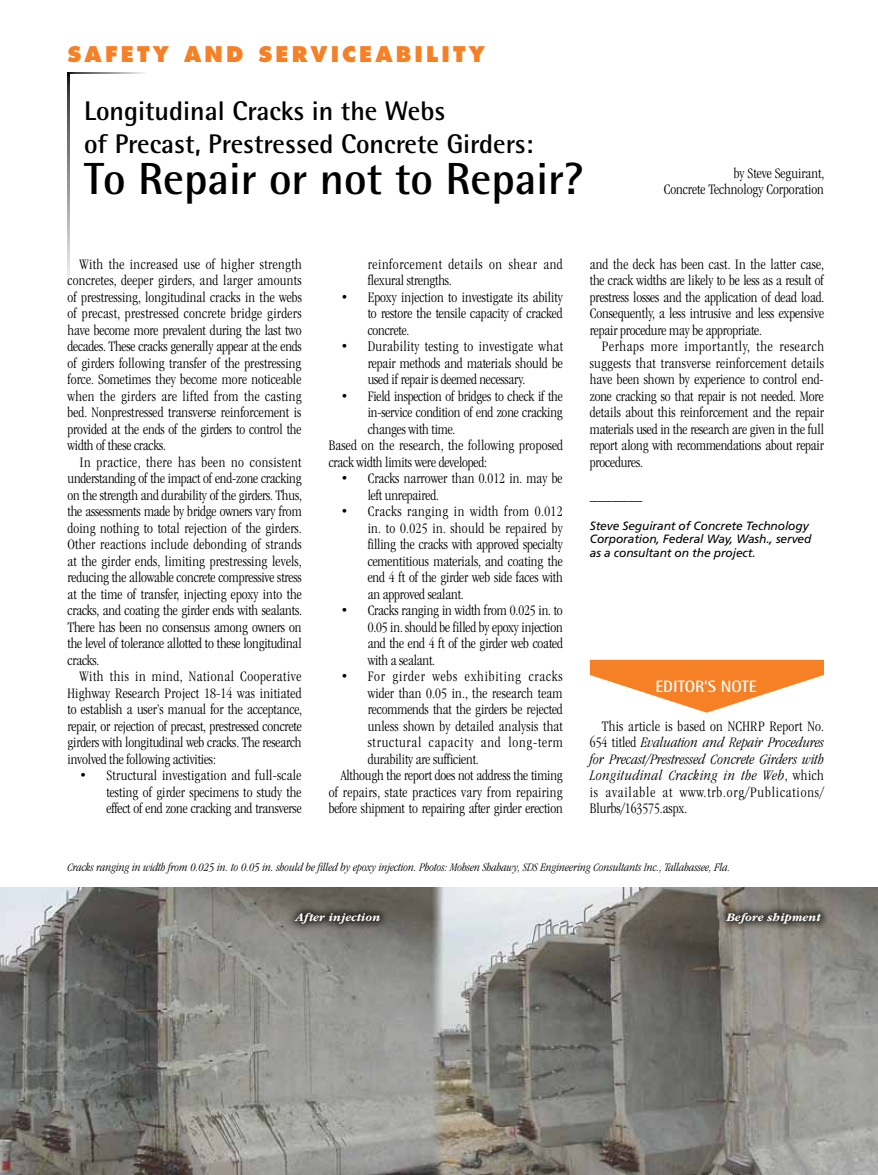
<style>
.page{position:relative;width:878px;height:1175px;background:#fff}
.page>*{position:absolute;margin:0;border:0;box-sizing:border-box;transform-origin:0 0}
.t1{font:700 45px "Rotis Semi Sans Std";color:#000}
.t2{font:700 27px/33px "Rotis Semi Sans Std";color:#000}
.t3{font:800 21px "Futura Std";letter-spacing:.15em;color:#f58025}
.t4{font:700 16.5px "Rotis Semi Sans Std";color:#fff}
.t5{font:300 condensed 15px/16.5px "ITC Garamond Std";letter-spacing:-.01em;color:#000;text-align:justify}
.t6{font:300 condensed 15px "ITC Garamond Std";letter-spacing:.01em;color:#000}
.t7{font:300 condensed 15px "ITC Garamond Std";letter-spacing:.05em;color:#000}
.t8{font:300 condensed 15px/16.5px "ITC Garamond Std";letter-spacing:.04em;color:#000}
.t9{font:300 condensed 15px "ITC Garamond Std";letter-spacing:.015em;color:#000}
.t10{font:italic 300 condensed 12px "ITC Garamond Std";color:#000}
.t11{font:italic 12px/13.5px "Frutiger LT Std";letter-spacing:-.01em;color:#000}
.t12{font:italic 700 12px "ITC Garamond Std";color:#fff}
.s1{font-style:italic}
</style>
<div class="page">
<img style="left:0;top:887px;width:878px;height:287px">
<svg style="left:68px;top:74px;width:1px;height:210px"></svg>
<svg style="left:68px;top:72px;width:77px;height:2px"></svg>
<svg style="left:590px;top:660px;width:234px;height:52px"></svg>
<div style="left:285px;top:903px;width:104px;height:29px;background:#000;opacity:.75"></div>
<div style="left:717px;top:903px;width:113px;height:29px;background:#000;opacity:.75"></div>
<h3 class="t3" style="left:68px;top:41px;width:419px">SAFETY AND SERVICEABILITY</h3>
<h2 class="t2" style="left:84px;top:94px;width:450px">Longitudinal Cracks in the Webs<br>of Precast, Prestressed Concrete Girders:</h2>
<h1 class="t1" style="left:84px;top:151px;width:501px">To Repair or not to Repair?</h1>
<p class="t5" style="left:663px;top:165px;width:162px;text-align:right">by Steve Seguirant,<br>Concrete Technology Corporation</p>
<p class="t5" style="left:68px;top:256px;width:236px;text-indent:12px">With the increased use of higher strength concretes, deeper girders, and larger amounts of prestressing, longitudinal cracks in the webs of precast, prestressed concrete bridge girders have become more prevalent during the last two decades. These cracks generally appear at the ends of girders following transfer of the prestressing force. Sometimes they become more noticeable when the girders are lifted from the casting bed. Nonprestressed transverse reinforcement is provided at the ends of the girders to control the width of these cracks.</p>
<p class="t5" style="left:68px;top:454px;width:236px;text-indent:12px">In practice, there has been no consistent understanding of the impact of end-zone cracking on the strength and durability of the girders. Thus, the assessments made by bridge owners vary from doing nothing to total rejection of the girders.<br>Other reactions include debonding of strands at the girder ends, limiting prestressing levels, reducing the allowable concrete compressive stress at the time of transfer, injecting epoxy into the cracks, and coating the girder ends with sealants.<br>There has been no consensus among owners on the level of tolerance allotted to these longitudinal cracks.</p>
<p class="t5" style="left:68px;top:668px;width:236px;text-indent:12px">With this in mind, National Cooperative Highway Research Project 18-14 was initiated to establish a user’s manual for the acceptance, repair, or rejection of precast, prestressed concrete girders with longitudinal web cracks. The research involved the following activities:</p>
<p class="t5" style="left:106px;top:767px;width:196px;text-indent:-27px">• Structural investigation and full-scale testing of girder specimens to study the effect of end zone cracking and transverse</p>
<p class="t8" style="left:367px;top:256px;width:197px">reinforcement details on shear and flexural strengths.</p>
<p class="t5" style="left:367px;top:289px;width:197px;text-indent:-27px">• Epoxy injection to investigate its ability to restore the tensile capacity of cracked concrete.</p>
<p class="t5" style="left:367px;top:338px;width:197px;text-indent:-27px">• Durability testing to investigate what repair methods and materials should be used if repair is deemed necessary.</p>
<p class="t5" style="left:340px;top:388px;width:223px">• Field inspection of bridges to check if the</p>
<p class="t5" style="left:367px;top:404px;width:197px">in-service condition of end zone cracking</p>
<p class="t5" style="left:367px;top:421px;width:89px">changes with time.</p>
<p class="t6" style="left:328px;top:437px;width:236px">Based on the research, the following proposed</p>
<p class="t5" style="left:328px;top:454px;width:160px">crack width limits were developed:</p>
<p class="t5" style="left:367px;top:470px;width:196px;text-indent:-27px">• Cracks narrower than 0.012 in. may be left unrepaired.</p>
<p class="t5" style="left:367px;top:503px;width:197px;text-indent:-27px">• Cracks ranging in width from 0.012 in. to 0.025 in. should be repaired by filling the cracks with approved specialty cementitious materials, and coating the end 4 ft of the girder web side faces with an approved sealant.</p>
<p class="t5" style="left:367px;top:602px;width:197px;text-indent:-27px">• Cracks ranging in width from 0.025 in. to 0.05 in. should be filled by epoxy injection and the end 4 ft of the girder web coated with a sealant.</p>
<p class="t7" style="left:340px;top:668px;width:223px">• For girder webs exhibiting cracks</p>
<p class="t6" style="left:367px;top:684px;width:196px">wider than 0.05 in., the research team</p>
<p class="t5" style="left:367px;top:701px;width:197px">recommends that the girders be rejected</p>
<p class="t6" style="left:367px;top:717px;width:197px">unless shown by detailed analysis that</p>
<p class="t7" style="left:367px;top:734px;width:196px">structural capacity and long-term</p>
<p class="t5" style="left:367px;top:751px;width:112px">durability are sufficient.</p>
<p class="t5" style="left:340px;top:767px;width:223px">Although the report does not address the timing</p>
<p class="t9" style="left:328px;top:783px;width:235px">of repairs, state practices vary from repairing</p>
<p class="t5" style="left:328px;top:800px;width:235px">before shipment to repairing after girder erection</p>
<p class="t5" style="left:590px;top:256px;width:236px">and the deck has been cast. In the latter case, the crack widths are likely to be less as a result of prestress losses and the application of dead load.<br>Consequently, a less intrusive and less expensive repair procedure may be appropriate.</p>
<p class="t5" style="left:590px;top:338px;width:236px;text-indent:12px">Perhaps more importantly, the research suggests that transverse reinforcement details have been shown by experience to control end&shy;zone cracking so that repair is not needed. More details about this reinforcement and the repair materials used in the research are given in the full report along with recommendations about repair procedures.</p>
<p class="t5" style="left:590px;top:487px;width:54px">_______</p>
<p class="t11" style="left:590px;top:519px;width:223px">Steve Seguirant of Concrete Technology<br>Corporation, Federal Way, Wash., served as a consultant on the project.</p>
<p class="t4" style="left:655px;top:676px;width:101px">Editor’s Note</p>
<p class="t5" style="left:590px;top:718px;width:236px;text-indent:12px">This article is based on NCHRP Report No.<br>654 titled <span class="s1">Evaluation and Repair Procedures for Precast/Prestressed Concrete Girders with Longitudinal Cracking in the Web</span>, which is available at www.trb.org/Publications/ Blurbs/163575.aspx.</p>
<p class="t10" style="left:68px;top:860px;width:664px">Cracks ranging in width from 0.025 in. to 0.05 in. should be filled by epoxy injection. Photos: Mohsen Shahawy, SDS Engineering Consultants Inc., Tallahassee, Fla.</p>
<p class="t12" style="left:295px;top:910px;width:86px">After injection</p>
<p class="t12" style="left:726px;top:910px;width:96px">Before shipment</p>
</div>
